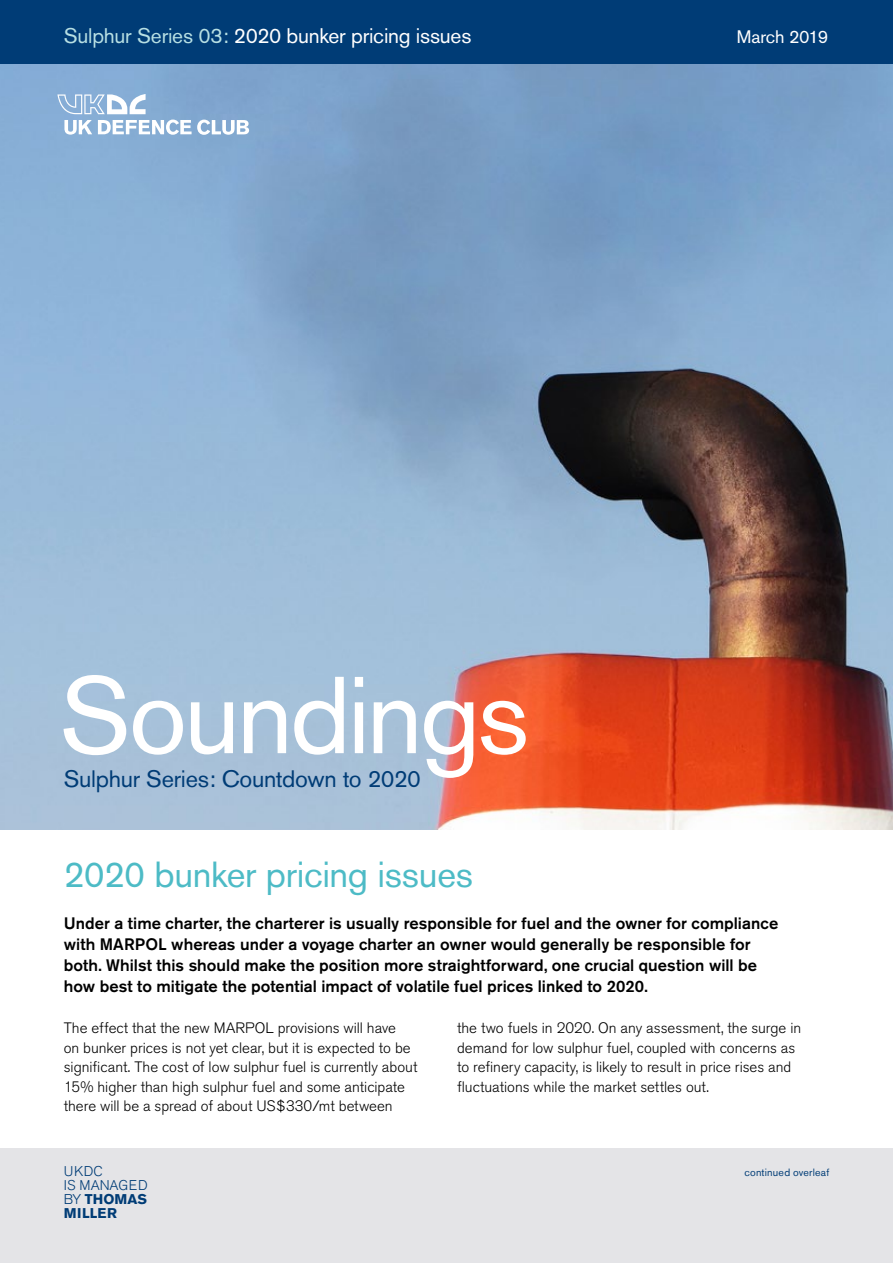
<style>
.page{position:relative;width:893px;height:1263px;background:#fff}
.page>*{position:absolute;margin:0;border:0;box-sizing:border-box;transform-origin:0 0}
.t1{font:108px "Akzidenz Grotesk BE";letter-spacing:-.03em;color:#fff}
.t2{font:36px "Akzidenz Grotesk BE";letter-spacing:-.01em;color:#4dbbc6}
.t3{font:23.7px "Akzidenz Grotesk BE";letter-spacing:-.015em;color:#003c76}
.t4{font:21px "Akzidenz Grotesk BE";letter-spacing:-.01em;color:#fff}
.t5{font:18px "Akzidenz Grotesk BE";letter-spacing:-.01em;color:#fff}
.t6{font:500 16.5px/21px "Akzidenz Grotesk BE";letter-spacing:.005em;color:#000}
.t7{font:300 15px/19.5px "Akzidenz Grotesk BE";color:#000}
.t8{font:300 14.1px/14px "Akzidenz Grotesk BE";letter-spacing:.02em;color:#003c76}
.t9{font:10.5px "Akzidenz Grotesk BE";letter-spacing:.02em;color:#003c76}
.s1{color:#b7dfe3}
.s2{font-weight:700}
</style>
<div class="page">
<img style="left:0;top:64px;width:893px;height:766px">
<div style="left:0;top:1148px;width:893px;height:115px;background:#e4e4e7"></div>
<div style="left:0;top:0;width:893px;height:64px;background:#003c76"></div>
<svg style="left:64px;top:120px;width:28px;height:15px"></svg>
<svg style="left:98px;top:120px;width:151px;height:15px"></svg>
<svg style="left:57px;top:94px;width:89px;height:20px"></svg>
<h3 class="t4" style="left:64px;top:23px;width:409px"><span class="s1">Sulphur Series 03:</span> 2020 bunker pricing issues</h3>
<p class="t5" style="left:737px;top:26px;width:93px">March 2019</p>
<h1 class="t1" style="left:60px;top:651px;width:471px">Soundings</h1>
<h3 class="t3" style="left:64px;top:765px;width:359px">Sulphur Series: Countdown to 2020</h3>
<h2 class="t2" style="left:64px;top:852px;width:411px">2020 bunker pricing issues</h2>
<p class="t6" style="left:64px;top:913px;width:716px">Under a time charter, the charterer is usually responsible for fuel and the owner for compliance with MARPOL whereas under a voyage charter an owner would generally be responsible for both. Whilst this should make the position more straightforward, one crucial question will be how best to mitigate the potential impact of volatile fuel prices linked to 2020.</p>
<p class="t7" style="left:64px;top:1019px;width:355px">The effect that the new MARPOL provisions will have<br>on bunker prices is not yet clear, but it is expected to be significant. The cost of low sulphur fuel is currently about 15% higher than high sulphur fuel and some anticipate there will be a spread of about US$330/mt between</p>
<p class="t7" style="left:457px;top:1019px;width:346px">the two fuels in 2020. On any assessment, the surge in demand for low sulphur fuel, coupled with concerns as to refinery capacity, is likely to result in price rises and fluctuations while the market settles out.</p>
<p class="t8" style="left:64px;top:1164px;width:85px">UKDC<br>IS MANAGED<br>BY <span class="s2">THOMAS<br>MILLER</span></p>
<p class="t9" style="left:744px;top:1166px;width:86px">continued overleaf</p>
</div>
